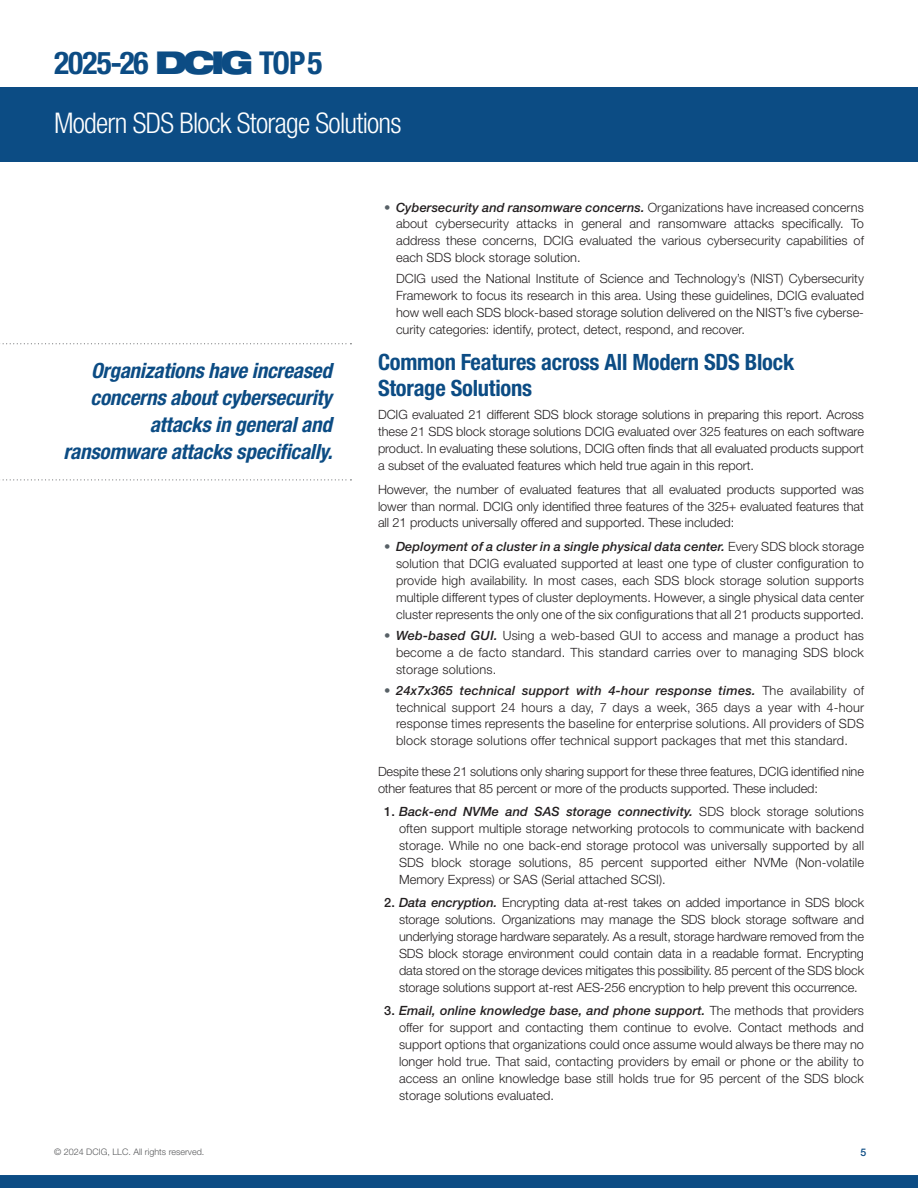
<style>
.page{position:relative;width:918px;height:1188px;background:#fff}
.page>*{position:absolute;margin:0;border:0;box-sizing:border-box;transform-origin:0 0}
.t1{font:700 condensed 31.5px "Helvetica Neue LT Std";letter-spacing:-.03em;color:#0c4c84}
.t2{font:300 condensed 28.5px "Helvetica Neue LT Std";letter-spacing:-.025em;color:#fff}
.Subhead___Large{font:700 condensed 22.5px/25.5px "Helvetica Neue LT Std";letter-spacing:-.01em;color:#0c4c84}
.Pull_quote{font:italic 700 condensed 21px/27px "Helvetica Neue LT Std";letter-spacing:-.01em;color:#0c4c84;text-align:right}
.Bulleted_text_-_NO_BULLET{font:300 12.75px/16.8px "Helvetica Neue LT Std";color:#231f20;text-align:justify}
.t3{font:500 10.5px "Helvetica Neue LT Std";color:#0c4c84}
.t4{font:300 9px "Helvetica Neue LT Std";color:#58595b}
.s1{font-weight:900;font-stretch:expanded}
.s2{color:#576066}
.s3{font-weight:500;font-style:italic}
.s4{font-weight:500}
</style>
<div class="page">
<div style="left:0;top:1175px;width:918px;height:13px;background:#0c4c84"></div>
<svg style="left:0;top:343px;width:351px;height:1px"></svg>
<svg style="left:2px;top:479px;width:349px;height:1px"></svg>
<div style="left:0;top:88px;width:918px;height:74px;background:#0c4c84"></div>
<h1 class="t1" style="left:54px;top:44px;width:270px">2025-26 <span class="s1">DCIG</span> TOP 5</h1>
<h2 class="t2" style="left:54px;top:107px;width:349px">Modern SDS Block Storage Solutions</h2>
<p class="Pull_quote" style="left:63px;top:357px;width:271px">Organizations have increased concerns about cybersecurity attacks in general and ransomware attacks specifically.</p>
<p class="Bulleted_text_-_NO_BULLET" style="left:396px;top:198px;width:470px;text-indent:-12px"><span class="s2">•</span> <span class="s3">Cybersecurity and ransomware concerns.</span> Organizations have increased concerns about cybersecurity attacks in general and ransomware attacks specifically. To address these concerns, DCIG evaluated the various cybersecurity capabilities of each SDS block storage solution.</p>
<p class="Bulleted_text_-_NO_BULLET" style="left:396px;top:270px;width:469px">DCIG used the National Institute of Science and Technology’s (NIST) Cybersecurity Framework to focus its research in this area. Using these guidelines, DCIG evaluated how well each SDS block-based storage solution delivered on the NIST’s five cyberse&shy;curity categories: identify, protect, detect, respond, and recover.</p>
<p class="Subhead___Large" style="left:378px;top:349px;width:418px">Common Features across All Modern SDS Block<br>Storage Solutions</p>
<p class="Bulleted_text_-_NO_BULLET" style="left:378px;top:406px;width:488px">DCIG evaluated 21 different SDS block storage solutions in preparing this report. Across these 21 SDS block storage solutions DCIG evaluated over 325 features on each software product. In evaluating these solutions, DCIG often finds that all evaluated products support a subset of the evaluated features which held true again in this report.</p>
<p class="Bulleted_text_-_NO_BULLET" style="left:378px;top:481px;width:488px">However, the number of evaluated features that all evaluated products supported was lower than normal. DCIG only identified three features of the 325+ evaluated features that all 21 products universally offered and supported. These included:</p>
<p class="Bulleted_text_-_NO_BULLET" style="left:396px;top:538px;width:470px;text-indent:-12px"><span class="s2">•</span> <span class="s3">Deployment of a cluster in a single physical data center.</span> Every SDS block storage solution that DCIG evaluated supported at least one type of cluster configuration to provide high availability. In most cases, each SDS block storage solution supports multiple different types of cluster deployments. However, a single physical data center cluster represents the only one of the six configurations that all 21 products supported.</p>
<p class="Bulleted_text_-_NO_BULLET" style="left:396px;top:627px;width:470px;text-indent:-12px"><span class="s2">•</span> <span class="s3">Web-based GUI.</span> Using a web-based GUI to access and manage a product has become a de facto standard. This standard carries over to managing SDS block storage solutions.</p>
<p class="Bulleted_text_-_NO_BULLET" style="left:396px;top:682px;width:470px;text-indent:-12px"><span class="s2">•</span> <span class="s3">24x7x365 technical support with 4-hour response times.</span> The availability of technical support 24 hours a day, 7 days a week, 365 days a year with 4-hour response times represents the baseline for enterprise solutions. All providers of SDS block storage solutions offer technical support packages that met this standard.</p>
<p class="Bulleted_text_-_NO_BULLET" style="left:378px;top:763px;width:487px">Despite these 21 solutions only sharing support for these three features, DCIG identified nine other features that 85 percent or more of the products supported. These included:</p>
<p class="Bulleted_text_-_NO_BULLET" style="left:399px;top:803px;width:467px;text-indent:-15px"><span class="s4">1.</span> <span class="s3">Back-end NVMe and SAS storage connectivity.</span> SDS block storage solutions often support multiple storage networking protocols to communicate with backend storage. While no one back-end storage protocol was universally supported by all SDS block storage solutions, 85 percent supported either NVMe (Non-volatile Memory Express) or SAS (Serial attached SCSI).</p>
<p class="Bulleted_text_-_NO_BULLET" style="left:399px;top:894px;width:467px;text-indent:-15px"><span class="s4">2.</span> <span class="s3">Data encryption.</span> Encrypting data at-rest takes on added importance in SDS block storage solutions. Organizations may manage the SDS block storage software and underlying storage hardware separately. As a result, storage hardware removed from the SDS block storage environment could contain data in a readable format. Encrypting data stored on the storage devices mitigates this possibility. 85 percent of the SDS block storage solutions support at-rest AES-256 encryption to help prevent this occurrence.</p>
<p class="Bulleted_text_-_NO_BULLET" style="left:399px;top:1002px;width:467px;text-indent:-15px"><span class="s4">3.</span> <span class="s3">Email, online knowledge base, and phone support.</span> The methods that providers offer for support and contacting them continue to evolve. Contact methods and support options that organizations could once assume would always be there may no longer hold true. That said, contacting providers by email or phone or the ability to access an online knowledge base still holds true for 95 percent of the SDS block storage solutions evaluated.</p>
<p class="t4" style="left:54px;top:1147px;width:152px">© 2024 DCIG, LLC. All rights reserved.</p>
<p class="t3" style="left:860px;top:1146px;width:7px">5</p>
</div>
